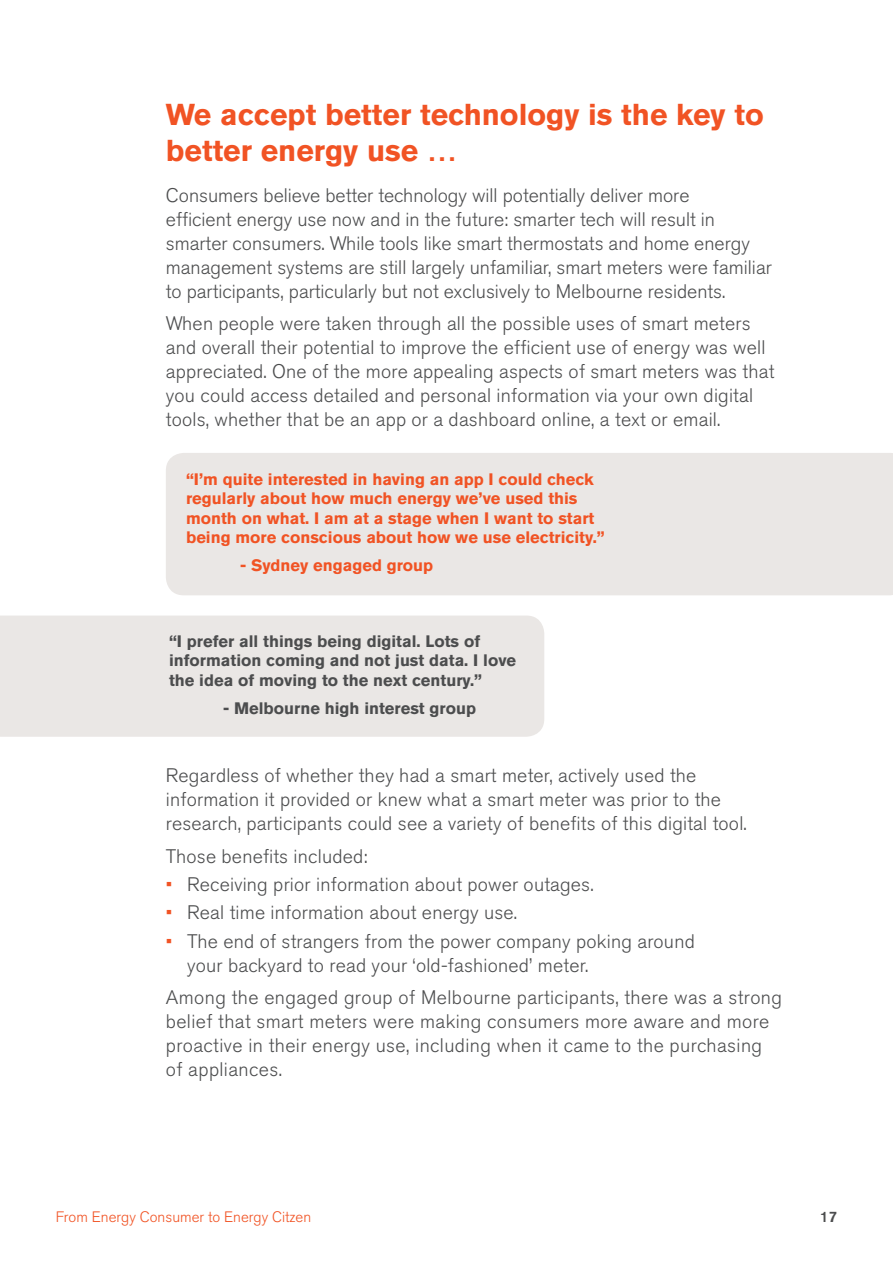
<style>
.page{position:relative;width:893px;height:1263px;background:#fff}
.page>*{position:absolute;margin:0;border:0;box-sizing:border-box;transform-origin:0 0}
.t1{font:700 30px/36px "Akzidenz Grotesk BE";color:#f15324}
.t2{font:300 19.5px/24px "Akzidenz Grotesk BE";letter-spacing:.01em;color:#4c4d4e}
.t3{font:700 16.5px/19.5px "Akzidenz Grotesk BE";color:#f15324}
.t4{font:700 16.5px/19.5px "Akzidenz Grotesk BE";color:#4c4d4e}
.t5{font:300 15px "Akzidenz Grotesk BE";color:#f15324}
.t6{font:500 15px "Akzidenz Grotesk BE";color:#4c4d4e}
.s1{color:#f15324}
</style>
<div class="page">
<div style="left:166px;top:453px;width:727px;height:142px;background:#eae7e5"></div>
<div style="left:0;top:615px;width:544px;height:122px;background:#eae7e5"></div>
<h1 class="t1" style="left:166px;top:96px;width:599px">We accept better technology is the key to better energy use …</h1>
<p class="t2" style="left:166px;top:183px;width:607px">Consumers believe better technology will potentially deliver more<br>efficient energy use now and in the future: smarter tech will result in smarter consumers. While tools like smart thermostats and home energy management systems are still largely unfamiliar, smart meters were familiar to participants, particularly but not exclusively to Melbourne residents.</p>
<p class="t2" style="left:166px;top:312px;width:610px">When people were taken through all the possible uses of smart meters and overall their potential to improve the efficient use of energy was well appreciated. One of the more appealing aspects of smart meters was that you could access detailed and personal information via your own digital tools, whether that be an app or a dashboard online, a text or email.</p>
<p class="t3" style="left:186px;top:469px;width:420px">“I’m quite interested in having an app I could check regularly about how much energy we’ve used this month on what. I am at a stage when I want to start being more conscious about how we use electricity.”</p>
<p class="t3" style="left:240px;top:556px;width:195px">- Sydney engaged group</p>
<p class="t4" style="left:169px;top:631px;width:349px">“I prefer all things being digital. Lots of information coming and not just data. I love the idea of moving to the next century.”</p>
<p class="t4" style="left:223px;top:698px;width:254px">- Melbourne high interest group</p>
<p class="t2" style="left:166px;top:764px;width:582px">Regardless of whether they had a smart meter, actively used the information it provided or knew what a smart meter was prior to the research, participants could see a variety of benefits of this digital tool.</p>
<p class="t2" style="left:166px;top:844px;width:203px">Those benefits included:</p>
<p class="t2" style="left:166px;top:873px;width:429px"><span class="s1">•</span> Receiving prior information about power outages.</p>
<p class="t2" style="left:166px;top:901px;width:353px"><span class="s1">•</span> Real time information about energy use.</p>
<p class="t2" style="left:187px;top:929px;width:509px;text-indent:-21px"><span class="s1">•</span> The end of strangers from the power company poking around your backyard to read your ‘old-fashioned’ meter.</p>
<p class="t2" style="left:166px;top:986px;width:618px">Among the engaged group of Melbourne participants, there was a strong belief that smart meters were making consumers more aware and more proactive in their energy use, including when it came to the purchasing of appliances.</p>
<p class="t5" style="left:56px;top:1208px;width:257px">From Energy Consumer to Energy Citzen</p>
<p class="t6" style="left:820px;top:1207px;width:18px">17</p>
</div>
